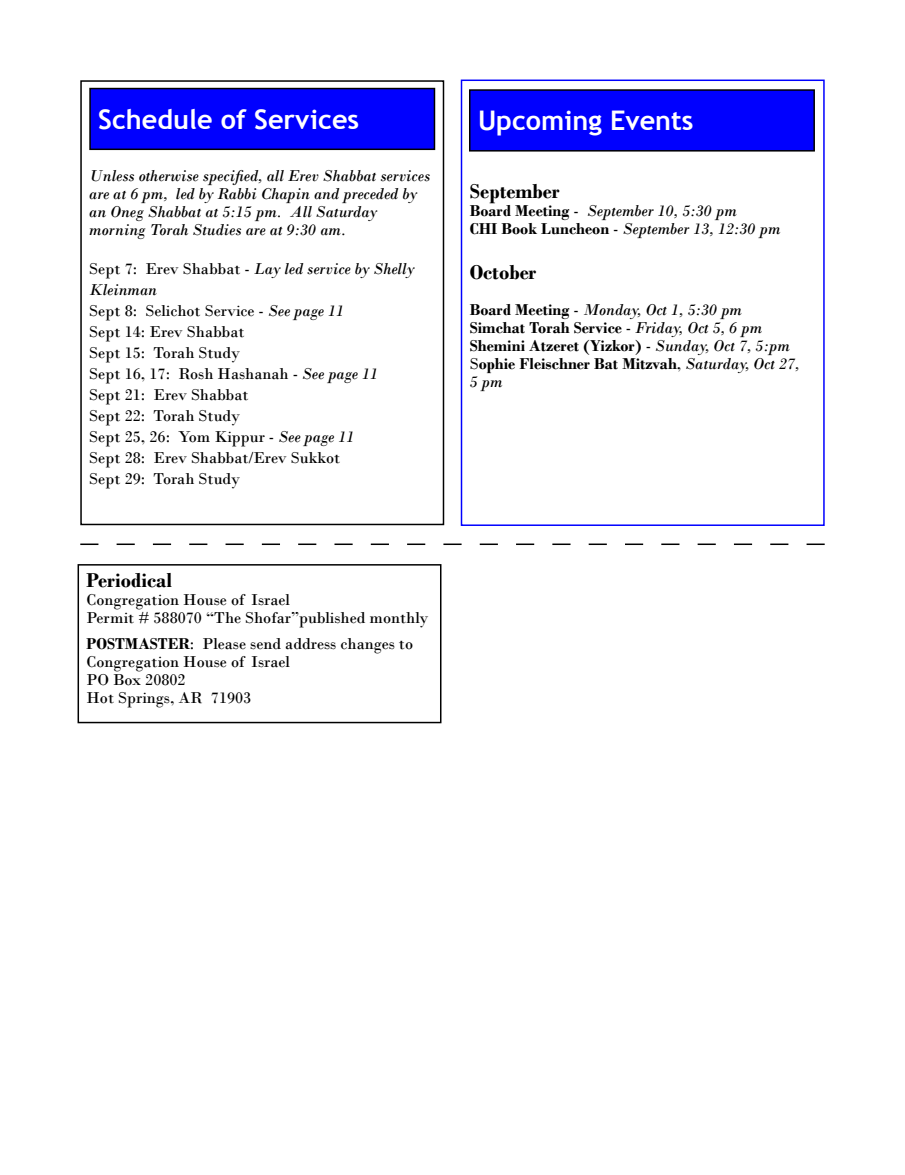
<style>
.page{position:relative;width:905px;height:1175px;background:#fff}
.page>*{position:absolute;margin:0;border:0;box-sizing:border-box;transform-origin:0 0}
.t1{font:700 27px "Trebuchet MS";color:#fff}
.t2{font:700 21px "Bodoni";color:#000}
.t3{font:16.5px/21px "Bodoni";color:#000}
.t4{font:italic 16.5px/18px "Bodoni";color:#000}
.t5{font:700 16.5px/18px "Bodoni";color:#000}
.s1{font-style:italic}
.s2{font-weight:700}
.s3{font-weight:700;font-style:normal}
.s4{font-style:normal}
.s5{font-weight:400}
.s6{font-weight:400;font-style:italic}
</style>
<div class="page">
<div style="left:80px;top:80px;width:364px;height:445px;border:2px solid #000"></div>
<div style="left:460px;top:80px;width:364px;height:446px;border:2px solid #00f"></div>
<div style="left:90px;top:88px;width:344px;height:61px;background:#00f"></div>
<div style="left:89px;top:88px;width:346px;height:62px;border:2px solid #000"></div>
<div style="left:470px;top:90px;width:344px;height:61px;background:#00f"></div>
<div style="left:469px;top:89px;width:345px;height:63px;border:2px solid #000"></div>
<div style="left:78px;top:564px;width:363px;height:159px;border:2px solid #000"></div>
<svg style="left:80px;top:543px;width:744px;height:2px"></svg>
<h1 class="t1" style="left:98px;top:102px;width:262px">Schedule of Services</h1>
<h1 class="t1" style="left:478px;top:104px;width:217px">Upcoming Events</h1>
<p class="t4" style="left:89px;top:166px;width:342px">Unless otherwise specified, all Erev Shabbat services are at 6 pm, led by Rabbi Chapin and preceded by an Oneg Shabbat at 5:15 pm. All Saturday morning Torah Studies are at 9:30 am.</p>
<p class="t3" style="left:89px;top:258px;width:326px">Sept 7: Erev Shabbat - <span class="s1">Lay led service by Shelly<br>Kleinman<br></span>Sept 8: Selichot Service - <span class="s1">See page 11<br></span>Sept 14: Erev Shabbat<br>Sept 15: Torah Study<br>Sept 16, 17: Rosh Hashanah - <span class="s1">See page 11<br></span>Sept 21: Erev Shabbat<br>Sept 22: Torah Study<br>Sept 25, 26: Yom Kippur - <span class="s1">See page 11<br></span>Sept 28: Erev Shabbat/Erev Sukkot<br>Sept 29: Torah Study</p>
<p class="t2" style="left:87px;top:568px;width:87px">Periodical</p>
<p class="t3" style="left:87px;top:591px;width:343px;line-height:18px">Congregation House of Israel<br>Permit # 588070 “The Shofar”published monthly</p>
<p class="t3" style="left:87px;top:634px;width:328px;line-height:18px"><span class="s2">POSTMASTER</span>: Please send address changes to<br>Congregation House of Israel<br>PO Box 20802<br>Hot Springs, AR 71903</p>
<p class="t2" style="left:470px;top:179px;width:91px">September</p>
<p class="t4" style="left:470px;top:202px;width:312px"><span class="s3">Board Meeting</span> <span class="s4">-</span> September 10, 5:30 pm<br><span class="s3">CHI Book Luncheon</span> <span class="s4">-</span> September 13, 12:30 pm</p>
<p class="t2" style="left:470px;top:260px;width:68px">October</p>
<p class="t5" style="left:470px;top:301px;width:331px">Board Meeting <span class="s5">-</span> <span class="s6">Monday, Oct 1, 5:30 pm </span>Simchat Torah Service <span class="s5">-</span> <span class="s6">Friday, Oct 5, 6 pm </span>Shemini Atzeret (Yizkor) <span class="s5">-</span> <span class="s6">Sunday, Oct 7, 5:pm </span><span class="s5">S</span>ophie Fleischner Bat Mitzvah<span class="s5">,</span> <span class="s6">Saturday, Oct 27, 5 pm</span></p>
</div>
